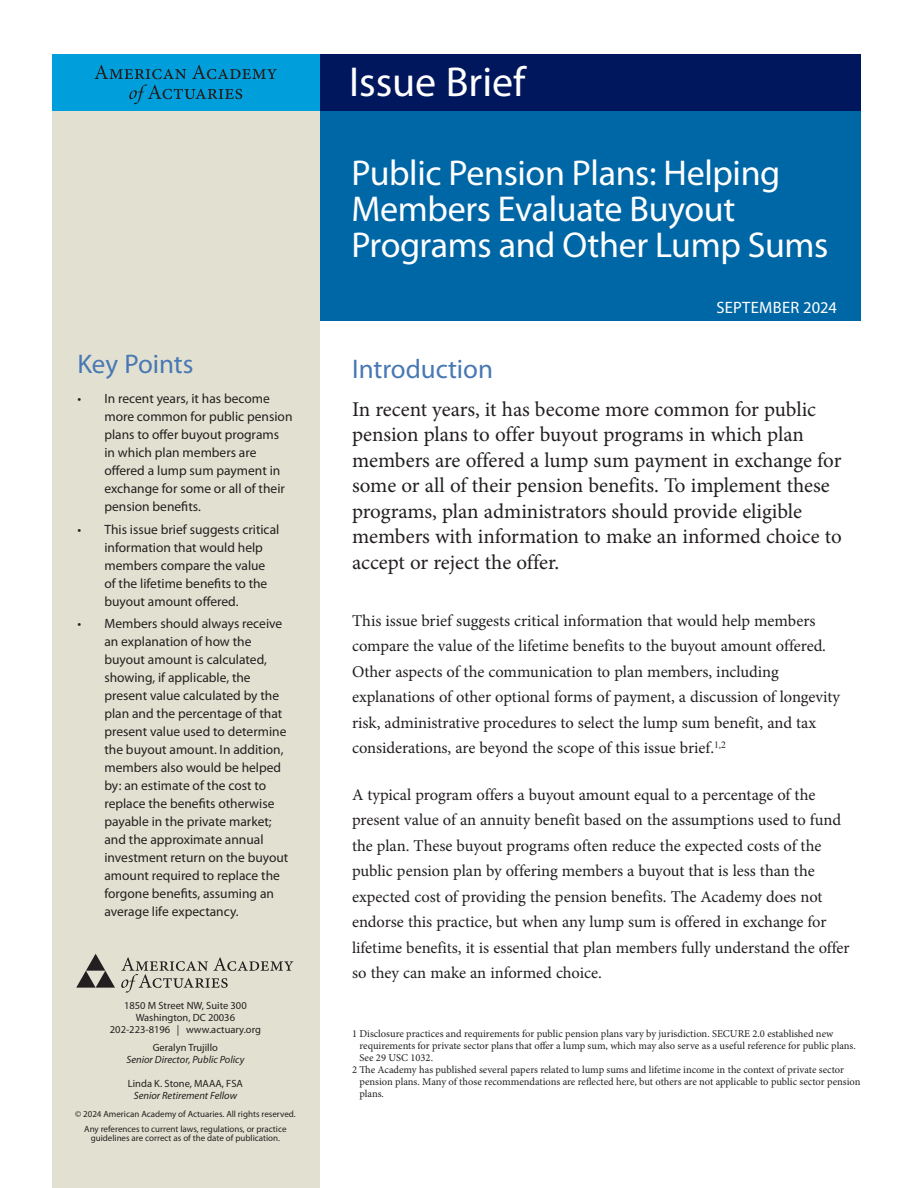
<style>
.page{position:relative;width:918px;height:1188px;background:#fff}
.page>*{position:absolute;margin:0;border:0;box-sizing:border-box;transform-origin:0 0}
.t1{font:42px "Myriad Pro";color:#fff}
.white_banner_head{font:36px/36px "Myriad Pro";letter-spacing:-.01em;color:#fff}
.Sub_1_Blueheads{font:27px "Myriad Pro";color:#4878b4}
.opening_paragraph{font:21px/25.5px "Minion Pro";letter-spacing:-.005em;color:#231f20}
.text_no_indent{font:16.5px/25.5px "Minion Pro";color:#231f20}
.text{font:16.5px "Myriad Pro";letter-spacing:.02em;color:#fff}
.t2{font:13.5px/18px "Myriad Pro";color:#231f20}
.first_page_footnote{font:10.5px/12px "Minion Pro";letter-spacing:-.005em;color:#231f20}
.t3{font:10.5px/12px "Myriad Pro";color:#231f20;text-align:center}
.t4{font:italic 10.5px "Myriad Pro";color:#231f20}
.t5{font:9px/15px "Myriad Pro";color:#231f20;text-align:center}
</style>
<div class="page">
<div style="left:304px;top:101px;width:556px;height:219px;background:#0067a6"></div>
<div style="left:52px;top:107px;width:268px;height:1081px;background:#e2e1d1"></div>
<div style="left:52px;top:54px;width:269px;height:57px;background:#009edb"></div>
<div style="left:320px;top:54px;width:541px;height:57px;background:#00175d"></div>
<hr style="left:94px;top:62px;width:185px;height:1px;background:#231f20">
<hr style="left:94px;top:87px;width:185px;height:1px;background:#231f20">
<svg style="left:94px;top:65px;width:183px;height:39px"></svg>
<hr style="left:128px;top:82px;width:116px;height:1px;background:#231f20">
<hr style="left:128px;top:107px;width:116px;height:1px;background:#231f20">
<svg style="left:76px;top:954px;width:39px;height:34px"></svg>
<svg style="left:121px;top:957px;width:172px;height:36px"></svg>
<p class="Sub_1_Blueheads" style="left:77px;top:347px;width:118px">Key Points</p>
<p class="t2" style="left:104px;top:389px;width:190px;text-indent:-27px">• In recent years, it has become more common for public pension plans to offer buyout programs in which plan members are offered a lump sum payment in exchange for some or all of their pension benefits.</p>
<p class="t2" style="left:104px;top:520px;width:176px;text-indent:-27px">• This issue brief suggests critical information that would help members compare the value of the lifetime benefits to the buyout amount offered.</p>
<p class="t2" style="left:104px;top:614px;width:185px;text-indent:-27px">• Members should always receive an explanation of how the buyout amount is calculated, showing, if applicable, the present value calculated by the plan and the percentage of that present value used to determine the buyout amount. In addition, members also would be helped by: an estimate of the cost to replace the benefits otherwise payable in the private market; and the approximate annual investment return on the buyout amount required to replace the forgone benefits, assuming an average life expectancy.</p>
<p class="t3" style="left:110px;top:999px;width:152px">1850 M Street NW, Suite 300<br>Washington, DC 20036<br>202-223-8196 | www.actuary.org</p>
<p class="t3" style="left:153px;top:1041px;width:67px">Geralyn Trujillo</p>
<p class="t4" style="left:126px;top:1053px;width:120px">Senior Director, Public Policy</p>
<p class="t3" style="left:128px;top:1077px;width:117px">Linda K. Stone, MAAA, FSA</p>
<p class="t4" style="left:134px;top:1089px;width:105px">Senior Retirement Fellow</p>
<p class="t5" style="left:75px;top:1106px;width:222px">© 2024 American Academy of Actuaries. All rights reserved.<br>Any references to current laws, regulations, or practice</p>
<p class="t5" style="left:91px;top:1130px;width:191px">guidelines are correct as of the date of publication.</p>
<h1 class="t1" style="left:349px;top:56px;width:178px">Issue Brief</h1>
<p class="white_banner_head" style="left:351px;top:154px;width:479px">Public Pension Plans: Helping<br>Members Evaluate Buyout<br>Programs and Other Lump Sums</p>
<p class="text" style="left:716px;top:297px;width:122px">SEPTEMBER 2024</p>
<p class="Sub_1_Blueheads" style="left:352px;top:353px;width:142px">Introduction</p>
<p class="opening_paragraph" style="left:352px;top:397px;width:491px">In recent years, it has become more common for public pension plans to offer buyout programs in which plan members are offered a lump sum payment in exchange for some or all of their pension benefits. To implement these programs, plan administrators should provide eligible members with information to make an informed choice to accept or reject the offer.</p>
<p class="text_no_indent" style="left:352px;top:608px;width:490px">This issue brief suggests critical information that would help members compare the value of the lifetime benefits to the buyout amount offered.<br>Other aspects of the communication to plan members, including explanations of other optional forms of payment, a discussion of longevity risk, administrative procedures to select the lump sum benefit, and tax considerations, are beyond the scope of this issue brief.<sup>1</sup><sup>,</sup><sup>2</sup></p>
<p class="text_no_indent" style="left:352px;top:782px;width:499px">A typical program offers a buyout amount equal to a percentage of the present value of an annuity benefit based on the assumptions used to fund the plan. These buyout programs often reduce the expected costs of the public pension plan by offering members a buyout that is less than the expected cost of providing the pension benefits. The Academy does not endorse this practice, but when any lump sum is offered in exchange for lifetime benefits, it is essential that plan members fully understand the offer so they can make an informed choice.</p>
<p class="first_page_footnote" style="left:360px;top:1027px;width:498px;text-indent:-7px">1 Disclosure practices and requirements for public pension plans vary by jurisdiction. SECURE 2.0 established new requirements for private sector plans that offer a lump sum, which may also serve as a useful reference for public plans.<br>See 29 USC 1032.</p>
<p class="first_page_footnote" style="left:360px;top:1063px;width:502px;text-indent:-7px">2 The Academy has published several papers related to lump sums and lifetime income in the context of private sector pension plans. Many of those recommendations are reflected here, but others are not applicable to public sector pension plans.</p>
</div>
